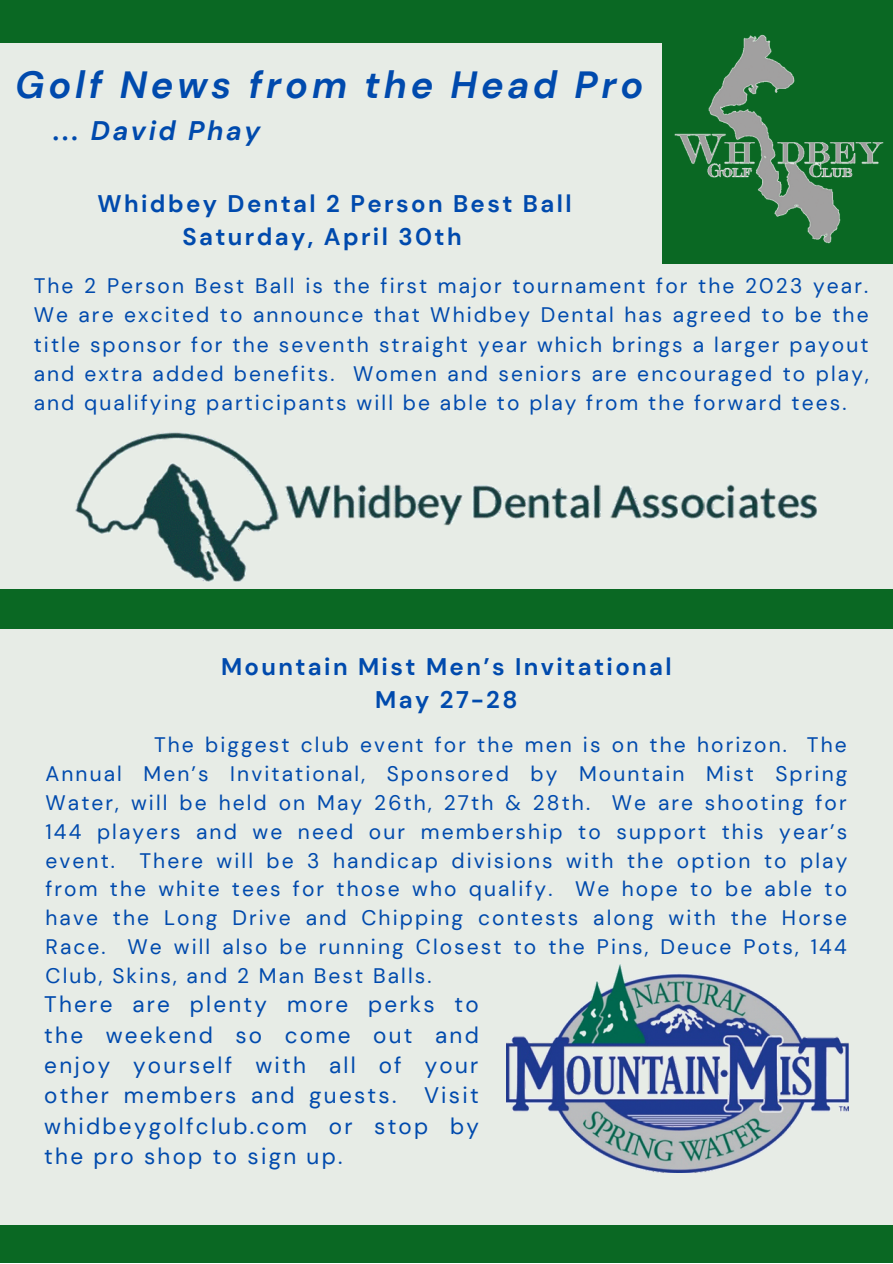
<style>
.page{position:relative;width:893px;height:1264px;background:#fff}
.page>*{position:absolute;margin:0;border:0;box-sizing:border-box;transform-origin:0 0}
.t1{font:italic 700 37.8px "DM Sans";letter-spacing:.1em;color:#004aad}
.t2{font:italic 700 26.85px "DM Sans";letter-spacing:.1em;color:#004aad}
.t3{font:700 24px/32.5px "DM Sans";letter-spacing:.1em;color:#004aad}
.t4{font:22.5px/30.3px "DM Sans";letter-spacing:.1em;color:#004aad;text-align:justify}
.t5{font:21px/28.8px "DM Sans";letter-spacing:.1em;color:#004aad;text-align:justify}
</style>
<div class="page">
<div style="left:0;top:0;width:892px;height:1262px;background:#e7ece6"></div>
<div style="left:0;top:0;width:892px;height:42px;background:#0a6823"></div>
<div style="left:662px;top:0;width:230px;height:264px;background:#0a6823"></div>
<div style="left:0;top:1225px;width:892px;height:37px;background:#0a6823"></div>
<img style="left:674px;top:34px;width:210px;height:210px">
<img style="left:75px;top:432px;width:742px;height:150px">
<div style="left:0;top:589px;width:892px;height:40px;background:#0a6823"></div>
<img style="left:506px;top:964px;width:342px;height:208px">
<h1 class="t1" style="left:15px;top:61px;width:629px">Golf News from the Head Pro</h1>
<p class="t2" style="left:54px;top:113px;width:208px">... David Phay</p>
<p class="t3" style="left:182px;top:188px;width:390px;text-indent:-85px">Whidbey Dental 2 Person Best Ball<br>Saturday, April 30th</p>
<p class="t5" style="left:34px;top:271px;width:836px;line-height:29.2px">The 2 Person Best Ball is the first major tournament for the 2023 year.<br>We are excited to announce that Whidbey Dental has agreed to be the title sponsor for the seventh straight year which brings a larger payout and extra added benefits. Women and seniors are encouraged to play, and qualifying participants will be able to play from the forward tees.</p>
<p class="t3" style="left:221px;top:650px;width:452px;line-height:33.2px;text-align:center">Mountain Mist Men’s Invitational<br>May 27-28</p>
<p class="t5" style="left:45px;top:730px;width:803px;text-indent:108px">The biggest club event for the men is on the horizon. The Annual Men’s Invitational, Sponsored by Mountain Mist Spring Water, will be held on May 26th, 27th &amp; 28th. We are shooting for 144 players and we need our membership to support this year’s event. There will be 3 handicap divisions with the option to play from the white tees for those who qualify. We hope to be able to have the Long Drive and Chipping contests along with the Horse Race. We will also be running Closest to the Pins, Deuce Pots, 144<br>Club, Skins, and 2 Man Best Balls.</p>
<p class="t4" style="left:44px;top:989px;width:436px">There are plenty more perks to the weekend so come out and enjoy yourself with all of your other members and guests. Visit whidbeygolfclub.com or stop by the pro shop to sign up.</p>
</div>
